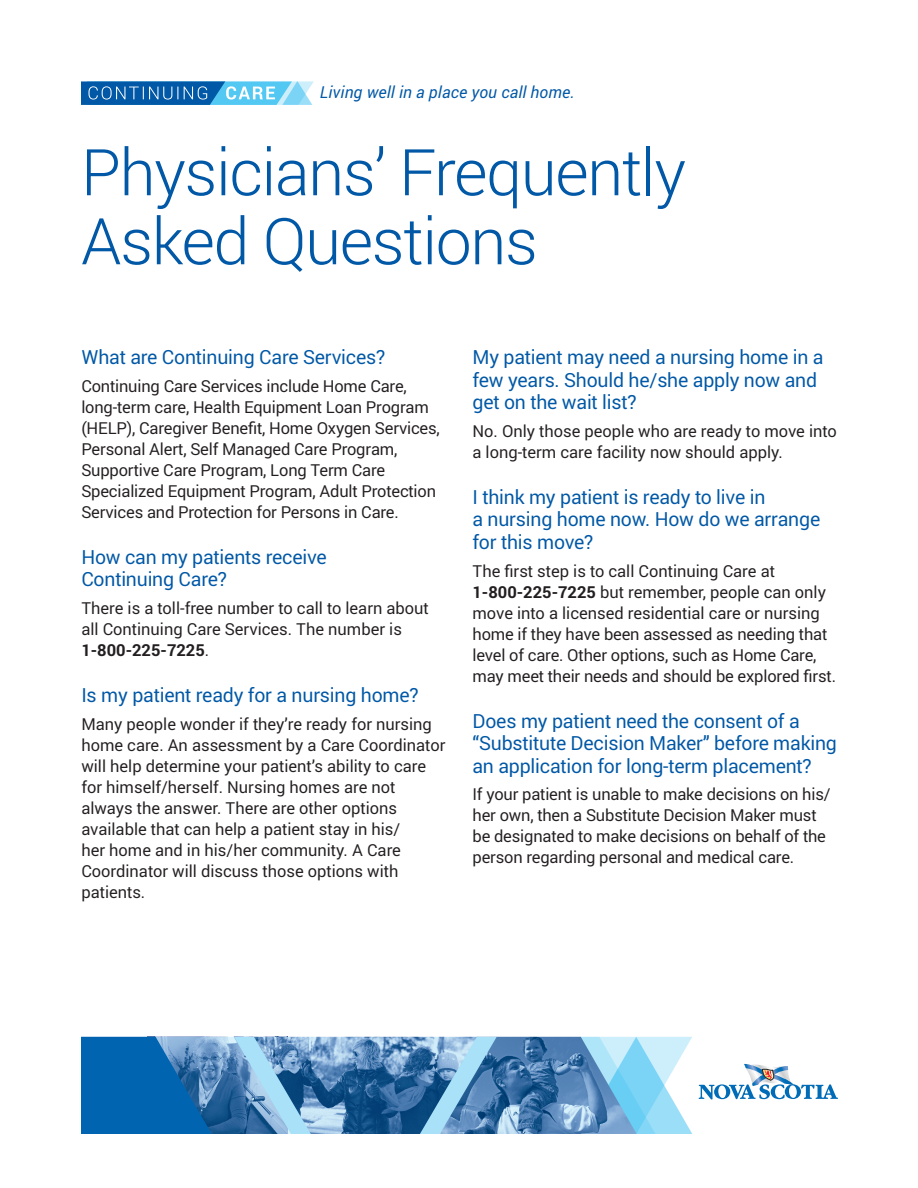
<style>
.page{position:relative;width:918px;height:1188px;background:#fff}
.page>*{position:absolute;margin:0;border:0;box-sizing:border-box;transform-origin:0 0}
.t1{font:300 64.5px/69px "Roboto";letter-spacing:-.02em;color:#0158a6}
.t2{font:19.5px/22.5px "Roboto";letter-spacing:-.01em;color:#0158a6}
.Body_Text{font:16.5px/21px "Roboto";letter-spacing:-.01em;color:#231f20}
.t3{font:italic 16.5px "Roboto";letter-spacing:.01em;color:#0158a6}
.s1{font-weight:700}
</style>
<div class="page">
<svg style="left:81px;top:81px;width:233px;height:24px;background:#4797cd"></svg>
<svg style="left:656px;top:1037px;width:36px;height:97px"></svg>
<svg style="left:81px;top:1037px;width:575px;height:97px;background:#4e8abb"></svg>
<svg style="left:699px;top:1064px;width:139px;height:35px"></svg>
<p class="t3" style="left:320px;top:83px;width:256px">Living well in a place you call home.</p>
<p class="t1" style="left:81px;top:136px;width:607px">Physicians’ Frequently<br>Asked Questions</p>
<h2 class="t2" style="left:81px;top:345px;width:305px">What are Continuing Care Services?</h2>
<p class="Body_Text" style="left:81px;top:375px;width:360px">Continuing Care Services include Home Care, long-term care, Health Equipment Loan Program (HELP), Caregiver Benefit, Home Oxygen Services, Personal Alert, Self Managed Care Program, Supportive Care Program, Long Term Care Specialized Equipment Program, Adult Protection Services and Protection for Persons in Care.</p>
<h2 class="t2" style="left:81px;top:545px;width:247px">How can my patients receive<br>Continuing Care?</h2>
<p class="Body_Text" style="left:81px;top:597px;width:349px">There is a toll-free number to call to learn about all Continuing Care Services. The number is<br><span class="s1">1-800-225-7225</span>.</p>
<h2 class="t2" style="left:81px;top:683px;width:339px">Is my patient ready for a nursing home?</h2>
<p class="Body_Text" style="left:81px;top:713px;width:366px">Many people wonder if they’re ready for nursing home care. An assessment by a Care Coordinator will help determine your patient’s ability to care for himself/herself. Nursing homes are not always the answer. There are other options available that can help a patient stay in his/<br>her home and in his/her community. A Care Coordinator will discuss those options with patients.</p>
<h2 class="t2" style="left:472px;top:345px;width:353px">My patient may need a nursing home in a few years. Should he/she apply now and get on the wait list?</h2>
<p class="Body_Text" style="left:472px;top:420px;width:366px">No. Only those people who are ready to move into a long-term care facility now should apply.</p>
<h2 class="t2" style="left:472px;top:485px;width:349px">I think my patient is ready to live in<br>a nursing home now. How do we arrange for this move?</h2>
<p class="Body_Text" style="left:472px;top:560px;width:365px">The first step is to call Continuing Care at <span class="s1">1-800-225-7225</span> but remember, people can only move into a licensed residential care or nursing home if they have been assessed as needing that level of care. Other options, such as Home Care, may meet their needs and should be explored first.</p>
<h2 class="t2" style="left:472px;top:709px;width:366px">Does my patient need the consent of a “Substitute Decision Maker” before making an application for long-term placement?</h2>
<p class="Body_Text" style="left:472px;top:783px;width:360px">If your patient is unable to make decisions on his/ her own, then a Substitute Decision Maker must be designated to make decisions on behalf of the person regarding personal and medical care.</p>
</div>
